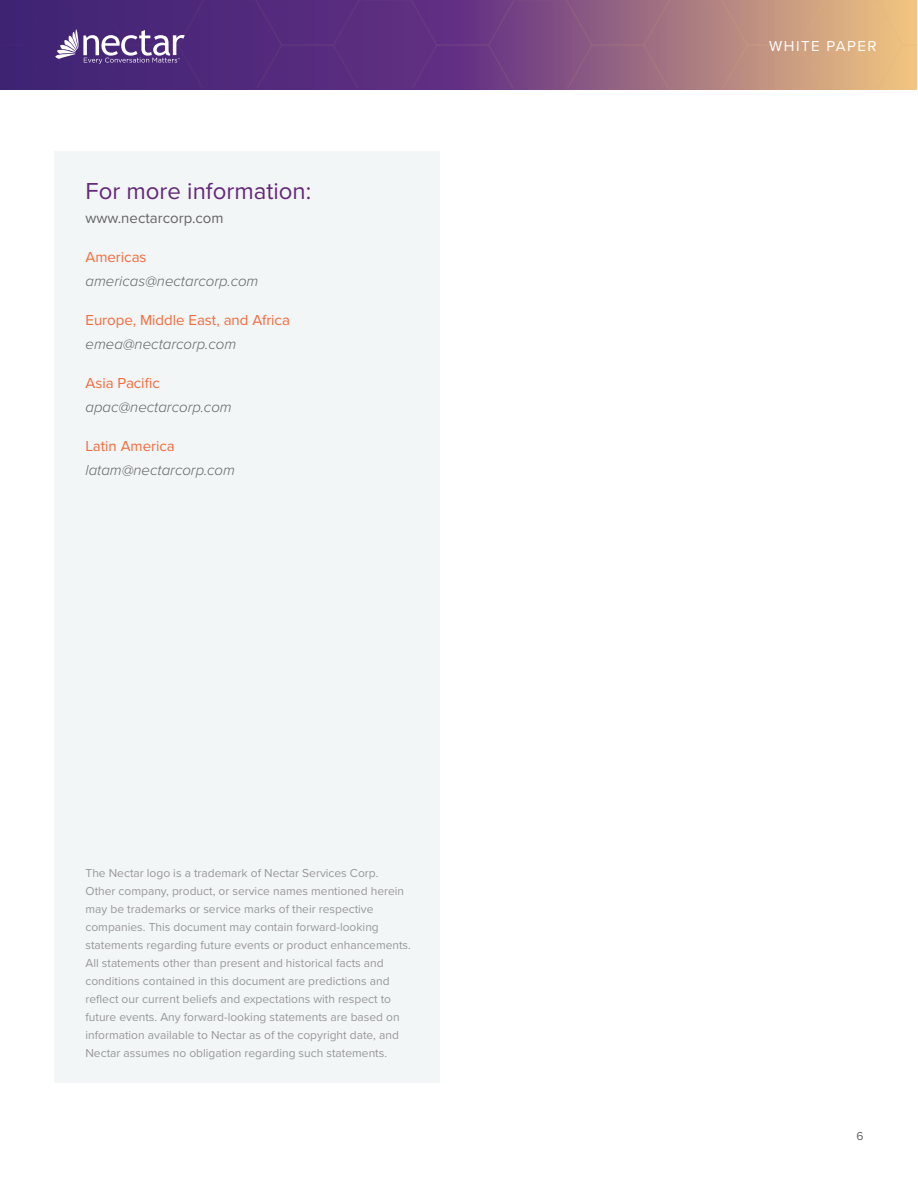
<style>
.page{position:relative;width:918px;height:1188px;background:#fff}
.page>*{position:absolute;margin:0;border:0;box-sizing:border-box;transform-origin:0 0}
.t1{font:24px "Proxima Nova";color:#64297a}
.t2{font:italic 300 15px "Proxima Nova";color:#646464}
.t3{font:15px "Proxima Nova";color:#f26b3d}
.t4{font:15px "Proxima Nova";color:#646464}
.t5{font:15px "Proxima Nova";letter-spacing:.1em;color:#fff}
.t6{font:12px/18px "Proxima Nova";color:#989897}
.t7{font:12px "Proxima Nova";color:#646464}
</style>
<div class="page">
<svg style="left:0;top:87px;width:917px;height:3px;background:#7c517e"></svg>
<img style="left:0;top:0;width:917px;height:87px">
<svg style="left:55px;top:29px;width:130px;height:35px"></svg>
<div style="left:54px;top:151px;width:386px;height:932px;background:#f3f6f7"></div>
<p class="t1" style="left:86px;top:177px;width:227px">For more information:</p>
<p class="t4" style="left:86px;top:209px;width:140px">www.nectarcorp.com</p>
<p class="t3" style="left:86px;top:248px;width:63px">Americas</p>
<p class="t2" style="left:86px;top:270px;width:174px">americas@nectarcorp.com</p>
<p class="t3" style="left:86px;top:311px;width:206px">Europe, Middle East, and Africa</p>
<p class="t2" style="left:86px;top:333px;width:152px">emea@nectarcorp.com</p>
<p class="t3" style="left:86px;top:374px;width:76px">Asia Pacific</p>
<p class="t2" style="left:86px;top:396px;width:148px">apac@nectarcorp.com</p>
<p class="t3" style="left:86px;top:437px;width:91px">Latin America</p>
<p class="t2" style="left:86px;top:459px;width:151px">latam@nectarcorp.com</p>
<p class="t6" style="left:86px;top:864px;width:327px">The Nectar logo is a trademark of Nectar Services Corp.<br>Other company, product, or service names mentioned herein may be trademarks or service marks of their respective companies. This document may contain forward-looking statements regarding future events or product enhancements.<br>All statements other than present and historical facts and conditions contained in this document are predictions and reflect our current beliefs and expectations with respect to future events. Any forward-looking statements are based on information available to Nectar as of the copyright date, and Nectar assumes no obligation regarding such statements.</p>
<p class="t5" style="left:769px;top:37px;width:109px">WHITE PAPER</p>
<p class="t7" style="left:857px;top:1129px;width:9px">6</p>
</div>
